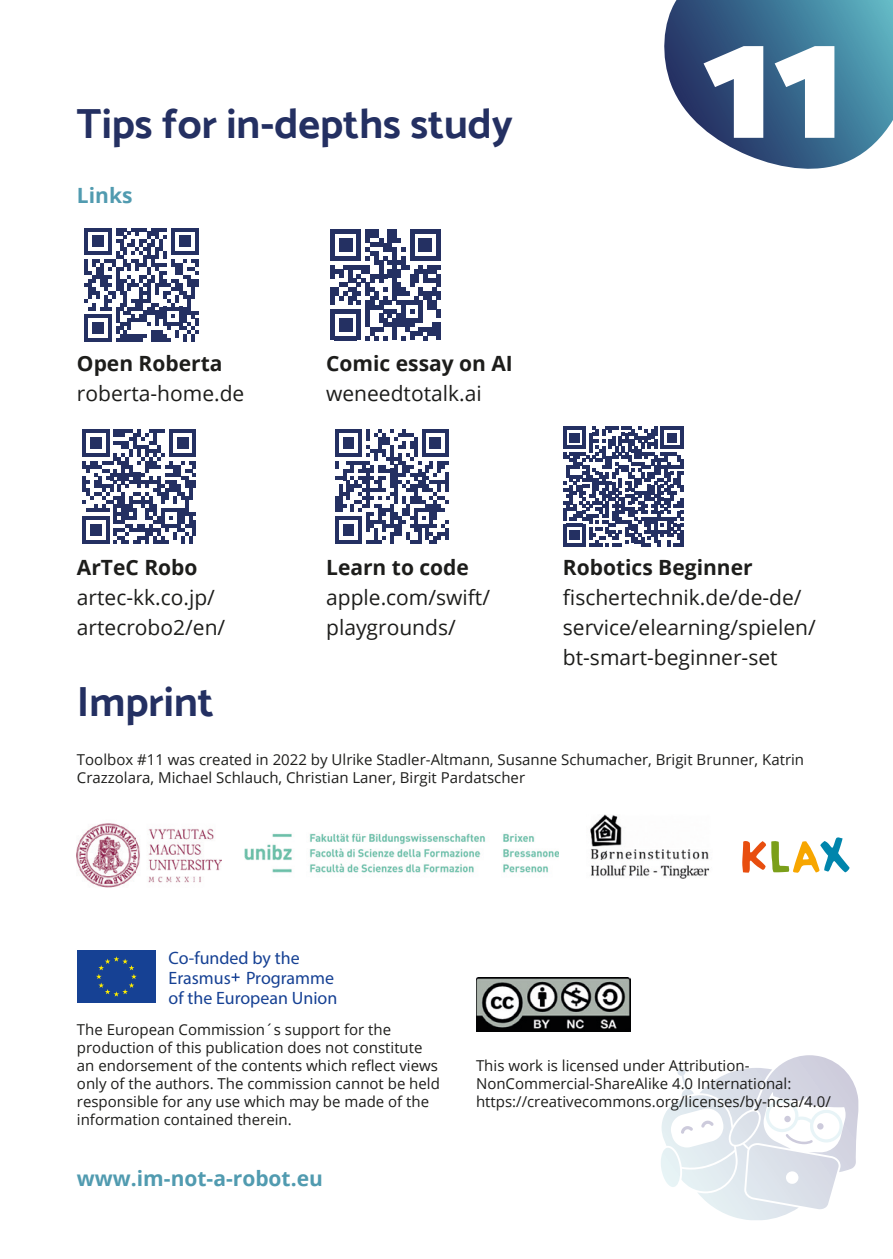
<style>
.page{position:relative;width:893px;height:1259px;background:#fff}
.page>*{position:absolute;margin:0;border:0;box-sizing:border-box;transform-origin:0 0}
.t1{font:900 162px "Catamaran";color:#fff}
.t2{font:700 42px "Catamaran";color:#243062}
.t3{font:21px/30px "Open Sans";color:#1d1d1b}
.t4{font:700 21px "Open Sans";color:#1d1d1b}
.t5{font:700 21px "Open Sans";color:#519bb0}
.t6{font:18px/20.1px "Myriad Pro";color:#164194}
.t7{font:15px/18px "Open Sans";color:#1d1d1b}
</style>
<div class="page">
<svg style="left:664px;top:0;width:229px;height:169px;background:#547d9c"></svg>
<svg style="left:662px;top:1055px;width:196px;height:117px"></svg>
<svg style="left:84px;top:228px;width:115px;height:114px"></svg>
<svg style="left:82px;top:429px;width:114px;height:115px"></svg>
<hr style="left:192px;top:520px;width:4px;height:16px;background:#243062">
<svg style="left:330px;top:229px;width:111px;height:111px"></svg>
<div style="left:436px;top:278px;width:5px;height:9px;background:#243062"></div>
<div style="left:436px;top:291px;width:5px;height:9px;background:#243062"></div>
<div style="left:436px;top:309px;width:5px;height:9px;background:#243062"></div>
<div style="left:436px;top:322px;width:5px;height:9px;background:#243062"></div>
<div style="left:436px;top:331px;width:5px;height:9px;background:#243062"></div>
<svg style="left:563px;top:426px;width:120px;height:120px"></svg>
<hr style="left:680px;top:530px;width:3px;height:16px;background:#243062">
<svg style="left:335px;top:429px;width:114px;height:115px"></svg>
<hr style="left:445px;top:528px;width:4px;height:12px;background:#243062">
<img style="left:77px;top:823px;width:144px;height:65px">
<img style="left:245px;top:833px;width:313px;height:40px">
<img style="left:590px;top:814px;width:120px;height:64px">
<svg style="left:742px;top:837px;width:107px;height:36px"></svg>
<div style="left:77px;top:950px;width:79px;height:53px;background:#164194"></div>
<svg style="left:96px;top:956px;width:41px;height:40px"></svg>
<svg style="left:232px;top:973px;width:8px;height:8px"></svg>
<img style="left:476px;top:977px;width:154px;height:54px">
<h2 class="t2" style="left:77px;top:99px;width:438px">Tips for in-depths study</h2>
<h3 class="t5" style="left:77px;top:181px;width:57px">Links</h3>
<h3 class="t4" style="left:77px;top:348px;width:147px">Open Roberta</h3>
<h3 class="t3" style="left:77px;top:378px;width:169px">roberta-home.de</h3>
<h3 class="t4" style="left:326px;top:349px;width:188px">Comic essay on AI</h3>
<h3 class="t3" style="left:326px;top:378px;width:157px">weneedtotalk.ai</h3>
<h1 class="t1" style="left:702px;top:-13px;width:144px">11</h1>
<h3 class="t4" style="left:77px;top:553px;width:122px">ArTeC Robo</h3>
<h3 class="t3" style="left:77px;top:582px;width:150px">artec-kk.co.jp/ artecrobo2/en/</h3>
<h2 class="t2" style="left:77px;top:677px;width:138px">Imprint</h2>
<h3 class="t4" style="left:326px;top:553px;width:144px">Learn to code</h3>
<h3 class="t3" style="left:326px;top:582px;width:165px">apple.com/swift/ playgrounds/</h3>
<h3 class="t4" style="left:563px;top:553px;width:191px">Robotics Beginner</h3>
<h3 class="t3" style="left:563px;top:582px;width:254px">fischertechnik.de/de-de/ service/elearning/spielen/ bt-smart-beginner-set</h3>
<p class="t7" style="left:77px;top:750px;width:729px">Toolbox #11 was created in 2022 by Ulrike Stadler-Altmann, Susanne Schumacher, Brigit Brunner, Katrin<br>Crazzolara, Michael Schlauch, Christian Laner, Birgit Pardatscher</p>
<p class="t6" style="left:169px;top:947px;width:170px">Co-funded by the<br>Erasmus Programme of the European Union</p>
<p class="t7" style="left:77px;top:1019px;width:364px">The European Commission´s support for the production of this publication does not constitute an endorsement of the contents which reflect views only of the authors. The commission cannot be held responsible for any use which may be made of the information contained therein.</p>
<h3 class="t5" style="left:77px;top:1163px;width:247px">www.im-not-a-robot.eu</h3>
<p class="t7" style="left:476px;top:1055px;width:356px">This work is licensed under Attribution-<br>NonCommercial-ShareAlike 4.0 International: https://creativecommons.org/licenses/by-ncsa/4.0/</p>
</div>
